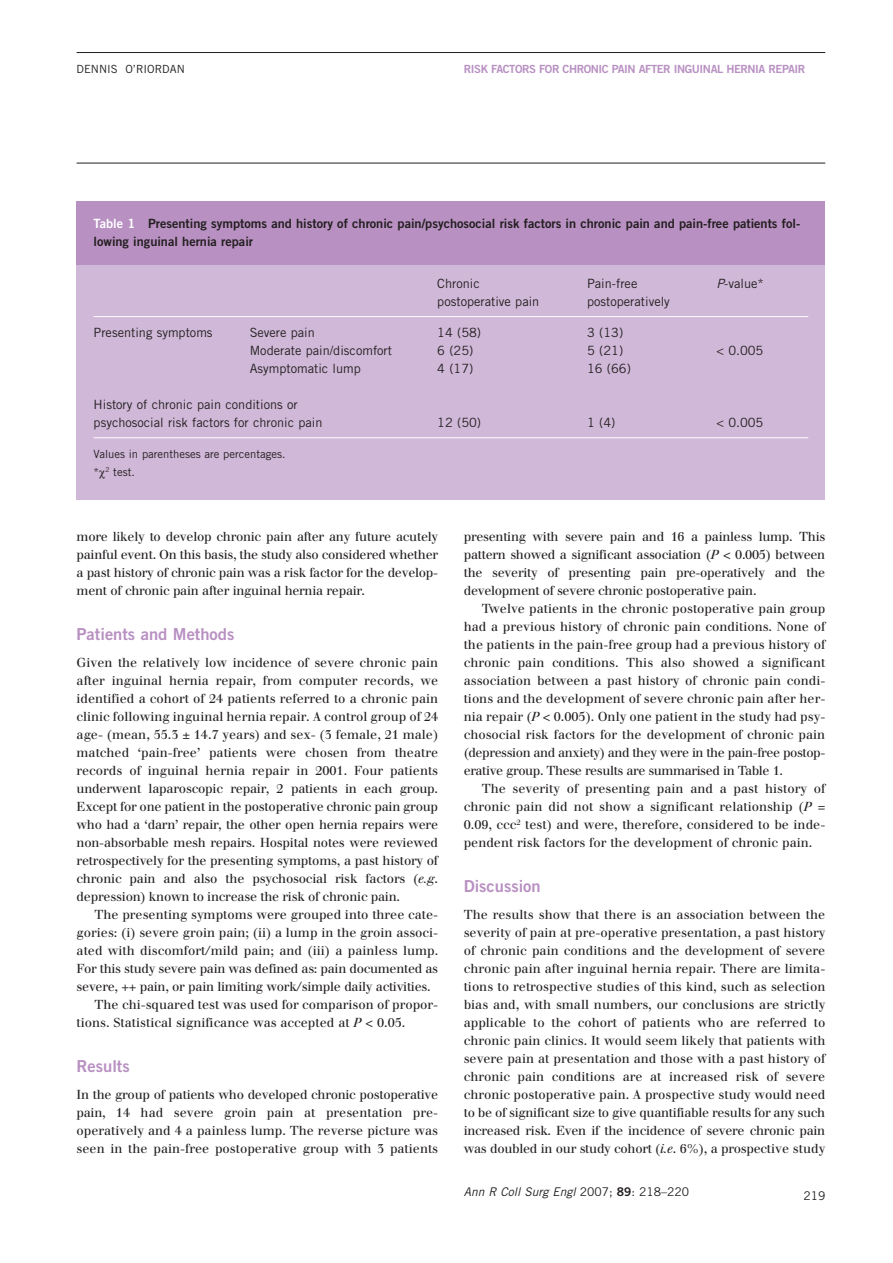
<style>
.page{position:relative;width:893px;height:1263px;background:#fff}
.page>*{position:absolute;margin:0;border:0;box-sizing:border-box;transform-origin:0 0}
.t1{font:16.5px "Trade Gothic Bold Two";color:#b890c2}
.t2{font:12.75px/18px "Walbaum";letter-spacing:-.015em;color:#231f20;text-align:justify}
.t3{font:12.75px/18px "Trade Gothic";color:#231f20}
.t4{font:12.75px/18px "Trade Gothic Bold Two";color:#231f20}
.t5{font:italic 12px "Trade Gothic";color:#231f20}
.t6{font:12px "Trade Gothic";color:#231f20}
.t7{font:11.25px/18px "Trade Gothic";color:#231f20}
.t8{font:11.25px "Trade Gothic Bold Two";letter-spacing:-.035em;color:#b890c2}
.s1{color:#fff}
.s2{font-style:italic}
.s3{font-style:normal}
.s4{font-family:"Trade Gothic Bold Two";font-style:normal}
</style>
<div class="page">
<div style="left:77px;top:262px;width:748px;height:238px;background:#d0b8d8"></div>
<hr style="left:94px;top:316px;width:714px;height:1px;background:#fff">
<hr style="left:94px;top:437px;width:714px;height:1px;background:#fff">
<div style="left:77px;top:201px;width:748px;height:64px;background:#b890c2"></div>
<hr style="left:77px;top:52px;width:748px;height:1px;background:#231f20">
<hr style="left:77px;top:163px;width:748px;height:1px;background:#231f20">
<p class="t7" style="left:77px;top:61px;width:110px">DENNIS O’RIORDAN</p>
<p class="t8" style="left:464px;top:64px;width:343px">RISK FACTORS FOR CHRONIC PAIN AFTER INGUINAL HERNIA REPAIR</p>
<p class="t4" style="left:94px;top:215px;width:708px"><span class="s1">Table 1</span> Presenting symptoms and history of chronic pain/psychosocial risk factors in chronic pain and pain-free patients fol&shy;lowing inguinal hernia repair</p>
<p class="t3" style="left:437px;top:276px;width:44px">Chronic</p>
<p class="t3" style="left:587px;top:276px;width:52px">Pain-free</p>
<p class="t3" style="left:716px;top:276px;width:49px"><span class="s2">P</span>-value*</p>
<p class="t3" style="left:437px;top:294px;width:104px">postoperative pain</p>
<p class="t3" style="left:587px;top:294px;width:84px">postoperatively</p>
<p class="t3" style="left:94px;top:325px;width:120px">Presenting symptoms</p>
<p class="t3" style="left:250px;top:325px;width:67px">Severe pain</p>
<p class="t3" style="left:437px;top:325px;width:45px">14 (58)</p>
<p class="t3" style="left:587px;top:325px;width:38px">3 (13)</p>
<p class="t3" style="left:250px;top:343px;width:144px">Moderate pain/discomfort</p>
<p class="t3" style="left:437px;top:343px;width:38px">6 (25)</p>
<p class="t3" style="left:587px;top:343px;width:38px">5 (21)</p>
<p class="t3" style="left:716px;top:343px;width:48px">&lt; 0.005</p>
<p class="t3" style="left:250px;top:361px;width:113px">Asymptomatic lump</p>
<p class="t3" style="left:437px;top:361px;width:38px">4 (17)</p>
<p class="t3" style="left:587px;top:361px;width:45px">16 (66)</p>
<p class="t3" style="left:94px;top:397px;width:230px">History of chronic pain conditions or psychosocial risk factors for chronic pain</p>
<p class="t3" style="left:437px;top:415px;width:45px">12 (50)</p>
<p class="t3" style="left:587px;top:415px;width:30px">1 (4)</p>
<p class="t3" style="left:716px;top:415px;width:48px">&lt; 0.005</p>
<p class="t7" style="left:94px;top:446px;width:193px">Values in parentheses are percentages. * <sup>2</sup> test.</p>
<p class="t2" style="left:77px;top:529px;width:363px">more likely to develop chronic pain after any future acutely painful event. On this basis, the study also considered whether a past history of chronic pain was a risk factor for the develop&shy;ment of chronic pain after inguinal hernia repair.</p>
<p class="t1" style="left:77px;top:628px;width:159px">Patients and Methods</p>
<p class="t2" style="left:77px;top:655px;width:363px">Given the relatively low incidence of severe chronic pain after inguinal hernia repair, from computer records, we identified a cohort of 24 patients referred to a chronic pain clinic following inguinal hernia repair. A control group of 24 age- (mean, 55.3 ± 14.7 years) and sex- (3 female, 21 male) matched ‘pain-free’ patients were chosen from theatre records of inguinal hernia repair in 2001. Four patients underwent laparoscopic repair, 2 patients in each group.<br>Except for one patient in the postoperative chronic pain group who had a ‘darn’ repair, the other open hernia repairs were non-absorbable mesh repairs. Hospital notes were reviewed retrospectively for the presenting symptoms, a past history of chronic pain and also the psychosocial risk factors (<span class="s2">e.g</span>. depression) known to increase the risk of chronic pain.</p>
<p class="t2" style="left:95px;top:907px;width:345px">The presenting symptoms were grouped into three cate-</p>
<p class="t2" style="left:77px;top:925px;width:363px">gories: (i) severe groin pain; (ii) a lump in the groin associ-</p>
<p class="t2" style="left:77px;top:943px;width:363px">ated with discomfort/mild pain; and (iii) a painless lump.</p>
<p class="t2" style="left:77px;top:961px;width:363px">For this study severe pain was defined as: pain documented as</p>
<p class="t2" style="left:77px;top:979px;width:355px">severe, ++ pain, or pain limiting work/simple daily activities.</p>
<p class="t2" style="left:95px;top:997px;width:345px">The chi-squared test was used for comparison of propor-</p>
<p class="t2" style="left:77px;top:1015px;width:330px">tions. Statistical significance was accepted at <span class="s2">P</span> &lt; 0.05.</p>
<p class="t1" style="left:77px;top:1060px;width:55px">Results</p>
<p class="t2" style="left:77px;top:1087px;width:363px">In the group of patients who developed chronic postoperative pain, 14 had severe groin pain at presentation pre&shy;operatively and 4 a painless lump. The reverse picture was seen in the pain-free postoperative group with 3 patients</p>
<p class="t2" style="left:463px;top:529px;width:363px">presenting with severe pain and 16 a painless lump. This pattern showed a significant association (<span class="s2">P</span> &lt; 0.005) between the severity of presenting pain pre-operatively and the development of severe chronic postoperative pain.</p>
<p class="t2" style="left:463px;top:601px;width:363px;text-indent:18px">Twelve patients in the chronic postoperative pain group had a previous history of chronic pain conditions. None of the patients in the pain-free group had a previous history of chronic pain conditions. This also showed a significant association between a past history of chronic pain condi&shy;tions and the development of severe chronic pain after her&shy;nia repair (<span class="s2">P</span> &lt; 0.005). Only one patient in the study had psy&shy;chosocial risk factors for the development of chronic pain (depression and anxiety) and they were in the pain-free postop&shy;erative group. These results are summarised in Table 1.</p>
<p class="t2" style="left:463px;top:781px;width:363px;text-indent:18px">The severity of presenting pain and a past history of chronic pain did not show a significant relationship (<span class="s2">P</span> = 0.09, ccc<sup>2</sup> test) and were, therefore, considered to be inde&shy;pendent risk factors for the development of chronic pain.</p>
<p class="t1" style="left:463px;top:880px;width:78px">Discussion</p>
<p class="t2" style="left:463px;top:907px;width:363px">The results show that there is an association between the severity of pain at pre-operative presentation, a past history of chronic pain conditions and the development of severe chronic pain after inguinal hernia repair. There are limita&shy;tions to retrospective studies of this kind, such as selection bias and, with small numbers, our conclusions are strictly applicable to the cohort of patients who are referred to chronic pain clinics. It would seem likely that patients with severe pain at presentation and those with a past history of chronic pain conditions are at increased risk of severe chronic postoperative pain. A prospective study would need to be of significant size to give quantifiable results for any such increased risk. Even if the incidence of severe chronic pain was doubled in our study cohort (<span class="s2">i.e</span>. 6%), a prospective study</p>
<p class="t5" style="left:463px;top:1188px;width:227px">Ann R Coll Surg Engl <span class="s3">2007;</span> <span class="s4">89</span><span class="s3">: 218–220</span></p>
<p class="t6" style="left:803px;top:1191px;width:23px">219</p>
</div>
